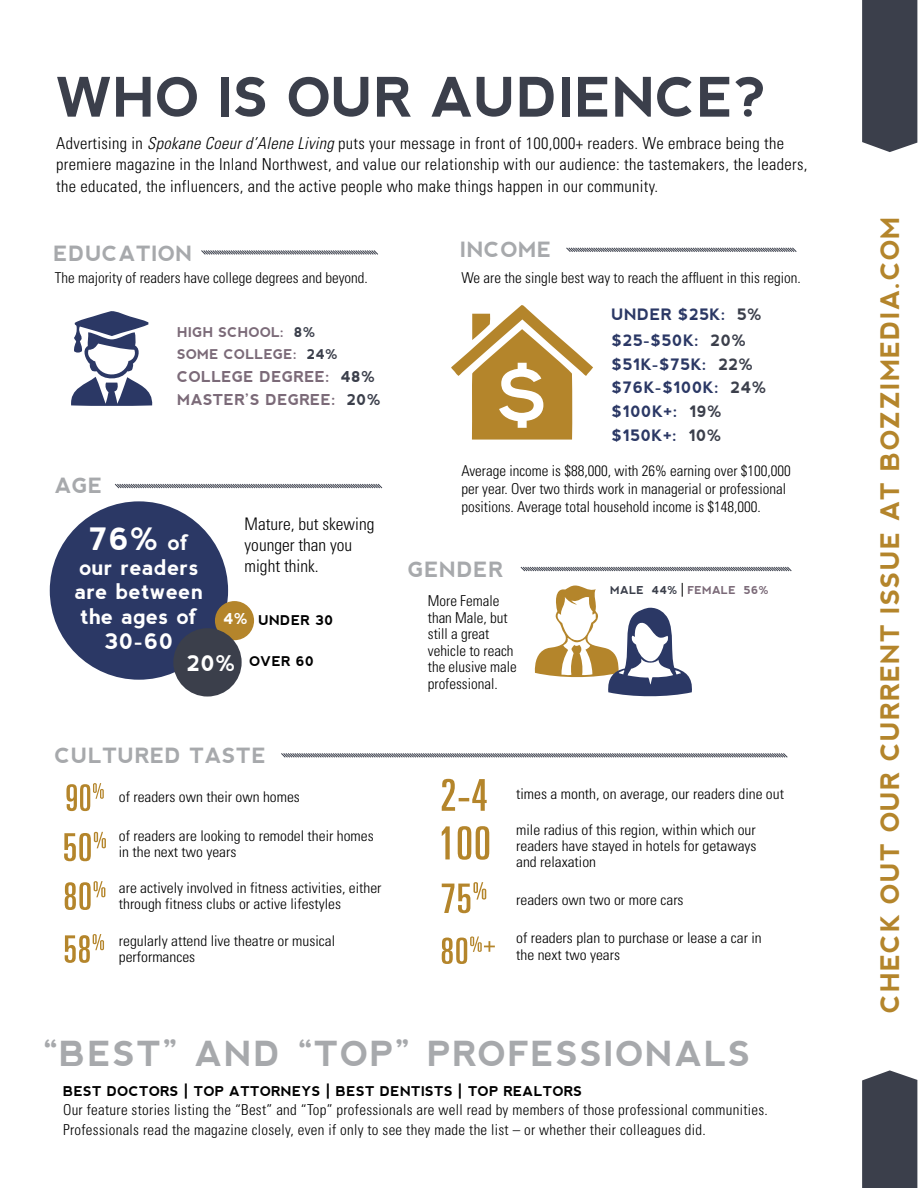
<style>
.page{position:relative;width:918px;height:1188px;background:#fff}
.page>*{position:absolute;margin:0;border:0;box-sizing:border-box;transform-origin:0 0}
.t1{font:700 54.3px "nevis";color:#3b3f4b}
.t2{font:700 34.5px "nevis";letter-spacing:.05em;color:#a7a9ac}
.t3{font:700 30.9px "nevis";color:#fff}
.t4{font:700 25.5px "nevis";letter-spacing:.04em;color:#b4852b}
.t5{font:700 21.6px/24.6px "nevis";letter-spacing:.02em;color:#fff;text-align:center}
.t6{font:700 21px "nevis";letter-spacing:.025em;color:#a7a9ac}
.t7{font:300 condensed 17.25px/20.9px "Univers";color:#000}
.t8{font:300 condensed 16.5px/21.6px "Univers";letter-spacing:.02em;color:#000}
.t9{font:700 15.75px/23.5px "nevis";letter-spacing:.02em;color:#2b3865}
.t10{font:300 condensed 15px/16.5px "Univers";color:#000}
.t11{font:300 condensed 15px/19.5px "Univers";letter-spacing:.02em;color:#000}
.t12{font:700 15px "nevis";letter-spacing:.02em;color:#7b6a78}
.t13{font:700 15px "nevis";color:#fff}
.t14{font:300 condensed 14.7px/16.2px "Univers";color:#000;scale:1.05 1}
.t15{font:700 13.5px "nevis";letter-spacing:.02em;color:#000}
.t16{font:700 13.5px/21.6px "nevis";letter-spacing:.02em;color:#7b6a78}
.t17{font:700 10.95px "nevis";letter-spacing:.02em;color:#7b6a78}
.s1{font-style:italic}
.s2{color:#3b3f4b}
.s3{font-size:21.6px}
</style>
<div class="page">
<div style="left:862px;top:1070px;width:55px;height:118px;background:#3b3f4b"></div>
<div style="left:862px;top:0;width:55px;height:152px;background:#3b3f4b"></div>
<div style="left:50px;top:501px;width:178px;height:179px;background:#2b3865;border-radius:50%"></div>
<svg style="left:64px;top:832px;width:42px;height:29px"></svg>
<svg style="left:442px;top:882px;width:44px;height:31px"></svg>
<svg style="left:442px;top:936px;width:53px;height:28px"></svg>
<svg style="left:442px;top:826px;width:47px;height:34px"></svg>
<svg style="left:442px;top:779px;width:45px;height:32px"></svg>
<svg style="left:65px;top:934px;width:39px;height:29px"></svg>
<svg style="left:65px;top:881px;width:40px;height:29px"></svg>
<svg style="left:66px;top:783px;width:38px;height:28px"></svg>
<svg style="left:201px;top:250px;width:177px;height:5px"></svg>
<svg style="left:281px;top:753px;width:507px;height:5px;background:#9ea0a6"></svg>
<svg style="left:566px;top:247px;width:231px;height:5px"></svg>
<svg style="left:520px;top:566px;width:272px;height:6px"></svg>
<svg style="left:114px;top:483px;width:269px;height:6px"></svg>
<svg style="left:534px;top:583px;width:158px;height:114px"></svg>
<svg style="left:71px;top:311px;width:82px;height:95px"></svg>
<svg style="left:451px;top:305px;width:142px;height:135px"></svg>
<div style="left:215px;top:601px;width:39px;height:39px;background:#b4852b;border-radius:50%"></div>
<div style="left:173px;top:628px;width:69px;height:69px;background:#3b3f4b;border-radius:50%"></div>
<h1 class="t1" style="left:56px;top:66px;width:713px">WHO IS OUR AUDIENCE?</h1>
<p class="t8" style="left:56px;top:132px;width:753px">Advertising in <span class="s1">Spokane Coeurd’Alene Living</span> puts your message in front of 100,000+ readers. We embrace being the premiere magazine in the Inland Northwest, and value our relationship with our audience: the tastemakers, the leaders, the educated, the influencers, and the active people who make things happen in our community.</p>
<h3 class="t6" style="left:54px;top:241px;width:140px">EDUCATION</h3>
<p class="t10" style="left:55px;top:269px;width:315px">The majority of readers have college degrees and beyond.</p>
<h3 class="t6" style="left:55px;top:474px;width:49px">AGE</h3>
<p class="t16" style="left:177px;top:322px;width:162px">HIGH SCHOOL: <span class="s2">8%<br></span>SOME COLLEGE: <span class="s2">24%</span></p>
<p class="t12" style="left:177px;top:391px;width:205px">MASTER’S DEGREE: <span class="s2">20%</span></p>
<p class="t12" style="left:177px;top:368px;width:200px">COLLEGE DEGREE: <span class="s2">48%</span></p>
<h3 class="t3" style="left:89px;top:521px;width:101px">76% <span class="s3">of</span></h3>
<h3 class="t5" style="left:75px;top:555px;width:130px">our readers are between the ages of<br>30-60</h3>
<p class="t7" style="left:245px;top:514px;width:131px">Mature, but skewing younger than you might think.</p>
<p class="t13" style="left:223px;top:610px;width:26px">4%</p>
<p class="t15" style="left:258px;top:613px;width:77px">UNDER 30</p>
<h3 class="t5" style="left:187px;top:651px;width:51px">20%</h3>
<p class="t15" style="left:250px;top:653px;width:66px">OVER 60</p>
<h3 class="t6" style="left:55px;top:744px;width:213px">CULTURED TASTE</h3>
<p class="t14" style="left:119px;top:788px;width:174px">of readers own their own homes</p>
<p class="t14" style="left:119px;top:827px;width:244px">of readers are looking to remodel their homes in the next two years</p>
<p class="t14" style="left:119px;top:879px;width:252px">are actively involved in fitness activities, either through fitness clubs or active lifestyles</p>
<p class="t14" style="left:119px;top:933px;width:207px">regularly attend live theatre or musical performances</p>
<h3 class="t6" style="left:460px;top:237px;width:93px">INCOME</h3>
<p class="t10" style="left:461px;top:269px;width:341px">We are the single best way to reach the affluent in this region.</p>
<p class="t9" style="left:612px;top:303px;width:152px">UNDER $25K: <span class="s2">5%</span></p>
<p class="t9" style="left:612px;top:353px;width:143px">$51K-$75K: <span class="s2">22%</span></p>
<p class="t9" style="left:612px;top:329px;width:136px">$25-$50K: <span class="s2">20%</span></p>
<p class="t9" style="left:612px;top:376px;width:156px">$76K-$100K: <span class="s2">24% </span>$100K+: <span class="s2">19% </span>$150K+: <span class="s2">10%</span></p>
<p class="t10" style="left:461px;top:462px;width:331px;line-height:18px">Average income is $88,000, with 26% earning over $100,000 per year. Over two thirds work in managerial or professional positions. Average total household income is $148,000.</p>
<h3 class="t6" style="left:408px;top:558px;width:96px">GENDER</h3>
<p class="t10" style="left:428px;top:593px;width:91px">More Female than Male, but still a great vehicle to reach the elusive male professional.</p>
<p class="t17" style="left:610px;top:584px;width:160px"><span class="s2">MALE 44%</span> FEMALE 56%</p>
<p class="t14" style="left:516px;top:786px;width:257px">times a month, on average, our readers dine out</p>
<p class="t14" style="left:516px;top:821px;width:230px;text-align:justify">mile radius of this region, within which our readers have stayed in hotels for getaways and relaxation</p>
<p class="t14" style="left:516px;top:891px;width:161px">readers own two or more cars</p>
<p class="t14" style="left:516px;top:930px;width:235px">of readers plan to purchase or lease a car in the next two years</p>
<h2 class="t2" style="left:41px;top:1034px;width:711px">“BEST” AND “TOP” PROFESSIONALS</h2>
<p class="t15" style="left:63px;top:1083px;width:521px">BEST DOCTORS | TOP ATTORNEYS | BEST DENTISTS | TOP REALTORS</p>
<p class="t11" style="left:63px;top:1100px;width:706px">Our feature stories listing the “Best” and “Top” professionals are well read by members of those professional communities.<br>Professionals read the magazine closely, even if only to see they made the list – or whether their colleagues did.</p>
<h3 class="t4" style="left:875px;top:1013px;width:798px;rotate:-90deg">CHECK OUT OUR CURRENT ISSUE AT BOZZIMEDIA.COM</h3>
</div>
